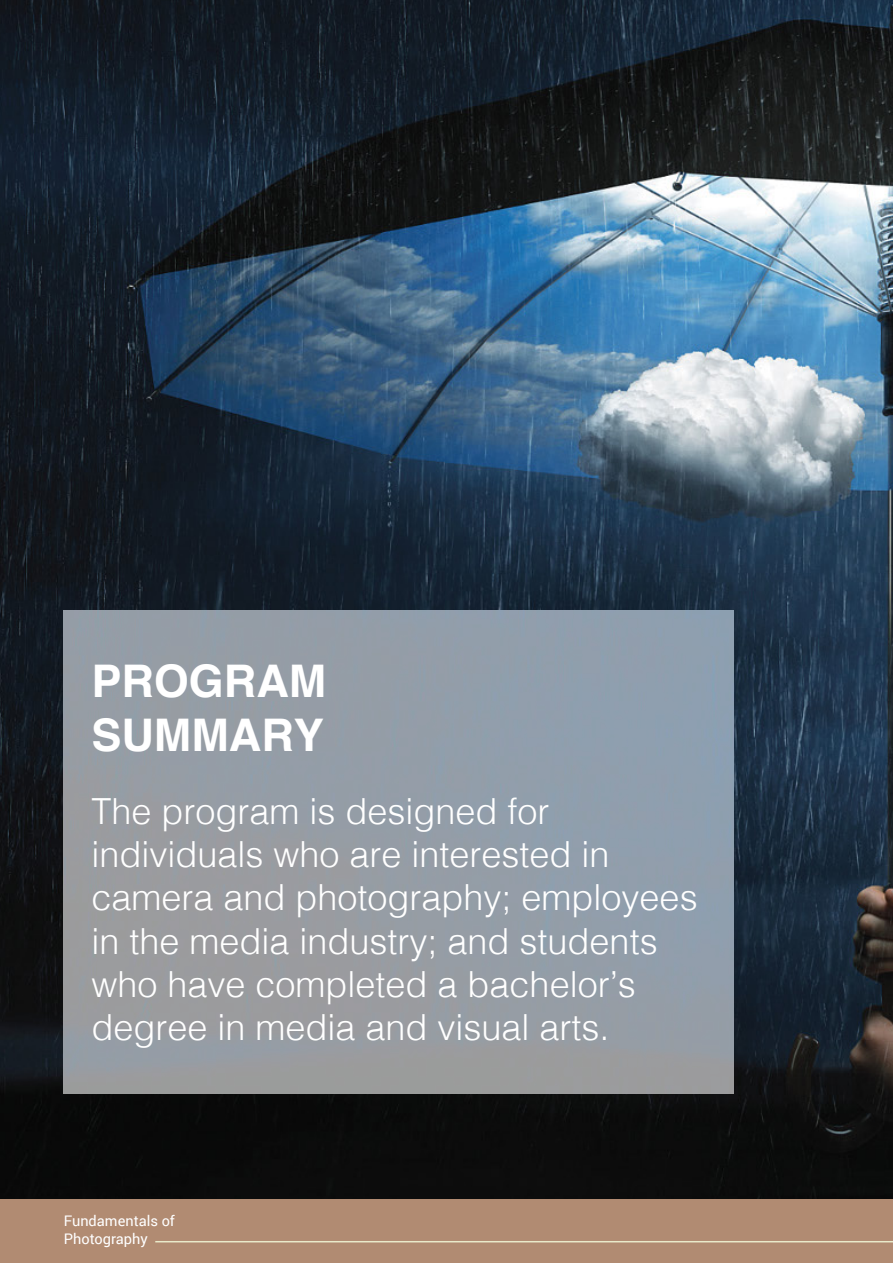
<style>
.page{position:relative;width:893px;height:1263px;background:#fff}
.page>*{position:absolute;margin:0;border:0;box-sizing:border-box;transform-origin:0 0}
.t1{font:700 45px/54px "Helvetica";color:#fff}
.t2{font:300 36px/43.2px "Helvetica";color:#fff}
.t3{font:14.55px/17.5px "Roboto";color:#fff}
</style>
<div class="page">
<img style="left:0;top:0;width:893px;height:1199px">
<div style="left:64px;top:611px;width:670px;height:483px;background:#959da6"></div>
<div style="left:0;top:1199px;width:893px;height:64px;background:#b18b72"></div>
<hr style="left:155px;top:1241px;width:738px;height:1px;background:#e9eaca">
<p class="t1" style="left:91px;top:654px;width:236px">PROGRAM<br>SUMMARY</p>
<p class="t2" style="left:91px;top:787px;width:608px">The program is designed for individuals who are interested in camera and photography; employees in the media industry; and students who have completed a bachelor’s degree in media and visual arts.</p>
<p class="t3" style="left:64px;top:1212px;width:113px">Fundamentals of<br>Photography</p>
</div>
